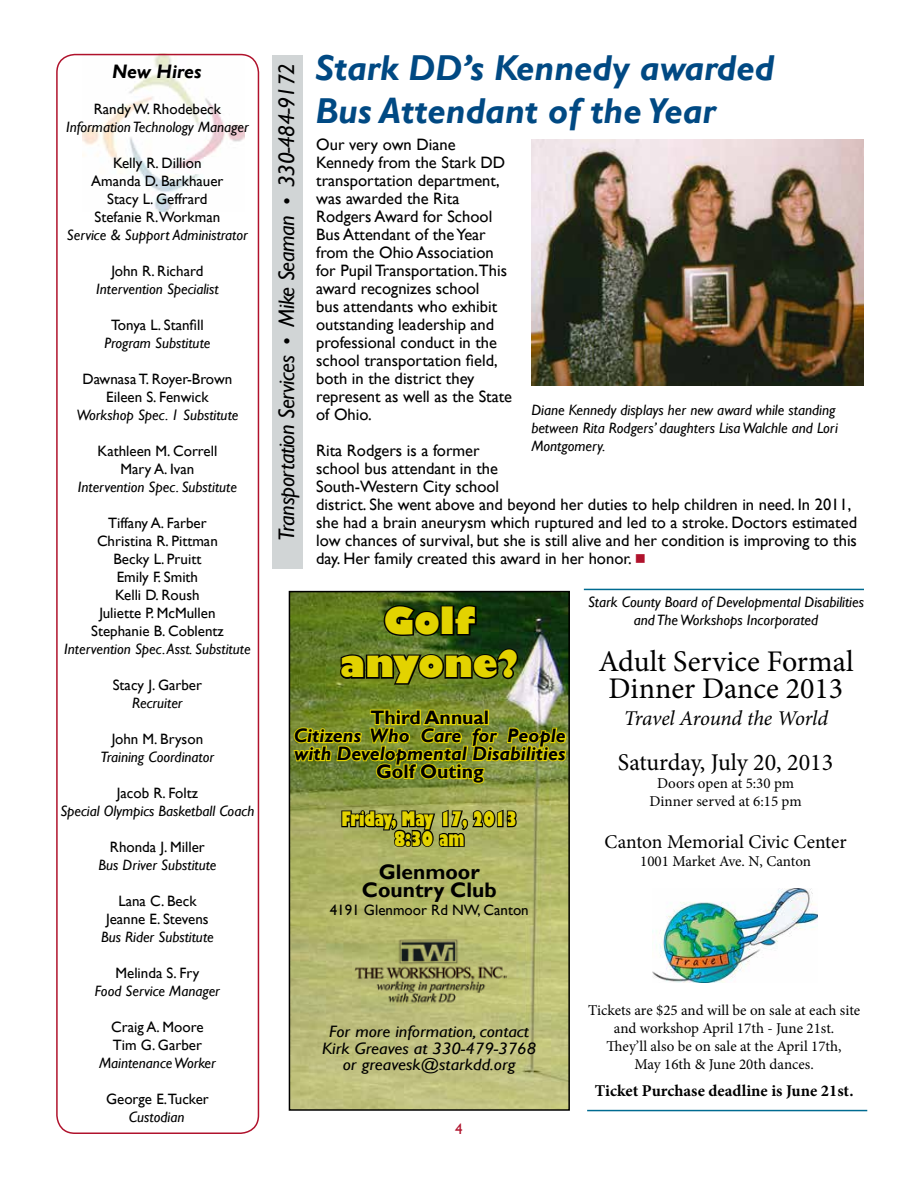
<style>
.page{position:relative;width:918px;height:1188px;background:#fff}
.page>*{position:absolute;margin:0;border:0;box-sizing:border-box;transform-origin:0 0}
.t1{font:italic 700 36px/43.2px "Gill Sans";color:#004983}
.t2{font:800 36px/43.2px "Gill Sans";color:#e3d300;text-align:center}
.t3{font:30px/27px "Minion Pro";color:#000;text-align:center}
.t4{font:24px "Minion Pro";color:#000}
.t5{font:italic 22.5px "Gill Sans";letter-spacing:-.02em;color:#000}
.t6{font:italic 21px "Minion Pro";letter-spacing:-.01em;color:#000}
.t7{font:700 21px/18px "Gill Sans";color:#000;text-align:center}
.t8{font:italic 700 19.5px/18px "Gill Sans";color:#000}
.t9{font:19.5px "Minion Pro";color:#000}
.t10{font:800 condensed 19.5px/19.5px "Gill Sans";letter-spacing:-.01em;color:#e3d300;text-align:center}
.t11{font:700 19.5px "Gill Sans";color:#000}
.t12{font:16.5px/18px "Gill Sans";color:#000}
.t13{font:italic 16.5px/16.5px "Gill Sans";color:#000;text-align:center;scale:1.1 1}
.t14{font:700 16.5px "Minion Pro";color:#000}
.t15{font:italic 15px/18px "Gill Sans";color:#000}
.t16{font:15px/18px "Gill Sans";color:#000;text-align:center}
.t17{font:15px/18px "Minion Pro";color:#000;text-align:center}
.t18{font:15px "Gill Sans";color:#b0122c}
.s1{font-size:21px}
.s2{color:#b0122c}
</style>
<div class="page">
<img style="left:82px;top:57px;width:162px;height:155px">
<img style="left:292px;top:594px;width:275px;height:514px">
<div style="left:289px;top:591px;width:281px;height:520px;border:2px solid #000"></div>
<div style="left:272px;top:55px;width:31px;height:514px;background:#d1d5d6"></div>
<div style="left:56px;top:54px;width:203px;height:1080px;border:2px solid #b0122c;border-radius:18px"></div>
<svg style="left:382px;top:604px;width:60px;height:34px;background:#223a0d"></svg>
<div style="left:441px;top:606px;width:13px;height:30px;border:3px solid #000"></div>
<svg style="left:453px;top:604px;width:25px;height:33px"></svg>
<svg style="left:338px;top:646px;width:182px;height:40px;background:#41531a"></svg>
<svg style="left:292px;top:704px;width:276px;height:81px;background:#9da427"></svg>
<svg style="left:340px;top:808px;width:178px;height:41px;background:#747843"></svg>
<img style="left:531px;top:139px;width:333px;height:246px">
<img style="left:353px;top:937px;width:153px;height:70px">
<img style="left:653px;top:888px;width:164px;height:94px">
<hr style="left:584px;top:589px;width:280px;height:1px;background:#006b91">
<hr style="left:587px;top:1110px;width:280px;height:1px;background:#006b91">
<p class="t8" style="left:112px;top:63px;width:91px">New Hires</p>
<p class="t16" style="left:94px;top:100px;width:129px">Randy W. Rhodebeck</p>
<p class="t15" style="left:66px;top:118px;width:184px">Information Technology Manager</p>
<p class="t16" style="left:91px;top:154px;width:134px">Kelly R. Dillion<br>Amanda D. Barkhauer<br>Stacy L. Geffrard<br>Stefanie R.Workman</p>
<p class="t15" style="left:67px;top:226px;width:183px">Service &amp; Support Administrator</p>
<p class="t16" style="left:111px;top:262px;width:94px">John R. Richard</p>
<p class="t15" style="left:96px;top:280px;width:124px">Intervention Specialist</p>
<p class="t16" style="left:111px;top:316px;width:94px">Tonya L. Stanfill</p>
<p class="t15" style="left:104px;top:334px;width:108px">Program Substitute</p>
<p class="t16" style="left:82px;top:370px;width:151px">Dawnasa T. Royer-Brown<br>Eileen S. Fenwick</p>
<p class="t15" style="left:76px;top:406px;width:164px">Workshop Spec. 1 Substitute</p>
<p class="t16" style="left:98px;top:442px;width:121px">Kathleen M. Correll<br>Mary A. Ivan</p>
<p class="t15" style="left:78px;top:478px;width:161px">Intervention Spec. Substitute</p>
<p class="t16" style="left:91px;top:514px;width:134px">Tiffany A. Farber<br>Christina R. Pittman<br>Becky L. Pruitt<br>Emily F. Smith<br>Kelli D. Roush<br>Juliette P. McMullen<br>Stephanie B. Coblentz</p>
<p class="t15" style="left:64px;top:640px;width:188px">Intervention Spec. Asst. Substitute</p>
<p class="t16" style="left:113px;top:676px;width:91px">Stacy J. Garber</p>
<p class="t15" style="left:132px;top:694px;width:52px">Recruiter</p>
<p class="t16" style="left:112px;top:730px;width:93px">John M. Bryson</p>
<p class="t15" style="left:101px;top:748px;width:115px">Training Coordinator</p>
<p class="t16" style="left:117px;top:784px;width:83px">Jacob R. Foltz</p>
<p class="t15" style="left:60px;top:802px;width:196px">Special Olympics Basketball Coach</p>
<p class="t16" style="left:110px;top:838px;width:96px">Rhonda J. Miller</p>
<p class="t15" style="left:98px;top:856px;width:120px">Bus Driver Substitute</p>
<p class="t16" style="left:106px;top:892px;width:104px">Lana C. Beck<br>Jeanne E. Stevens</p>
<p class="t15" style="left:101px;top:928px;width:114px">Bus Rider Substitute</p>
<p class="t16" style="left:115px;top:964px;width:86px">Melinda S. Fry</p>
<p class="t15" style="left:95px;top:982px;width:126px">Food Service Manager</p>
<p class="t16" style="left:111px;top:1018px;width:94px;text-align:left">Craig A. Moore<br>Tim G. Garber</p>
<p class="t15" style="left:99px;top:1054px;width:118px">Maintenance Worker</p>
<p class="t16" style="left:106px;top:1090px;width:104px">George E.Tucker</p>
<p class="t15" style="left:129px;top:1108px;width:57px">Custodian</p>
<h1 class="t1" style="left:315px;top:47px;width:460px">Stark DD’s Kennedy awarded<br>Bus Attendant of the Year</h1>
<h3 class="t5" style="left:273px;top:541px;width:479px;rotate:-90deg">Transportation Services <span class="s1">•</span> Mike Seaman <span class="s1">•</span> 330-484-9172</h3>
<p class="t12" style="left:316px;top:136px;width:197px">Our very own Diane<br>Kennedy from the Stark DD transportation department, was awarded the Rita<br>Rodgers Award for School<br>Bus Attendant of the Year from the Ohio Association for Pupil Transportation.This award recognizes school<br>bus attendants who exhibit outstanding leadership and professional conduct in the school transportation field, both in the district they represent as well as the State of Ohio.</p>
<p class="t12" style="left:316px;top:442px;width:542px">Rita Rodgers is a former<br>school bus attendant in the<br>South-Western City school<br>district. She went above and beyond her duties to help children in need. In 2011, she had a brain aneurysm which ruptured and led to a stroke. Doctors estimated low chances of survival, but she is still alive and her condition is improving to this day. Her family created this award in her honor. <span class="s2">■</span></p>
<p class="t15" style="left:588px;top:593px;width:278px;text-align:center">Stark County Board of Developmental Disabilities and The Workshops Incorporated</p>
<h2 class="t3" style="left:598px;top:648px;width:257px">Adult Service Formal<br>Dinner Dance 2013</h2>
<p class="t6" style="left:624px;top:704px;width:206px">Travel Around the World</p>
<h3 class="t4" style="left:618px;top:747px;width:217px">Saturday, July 20, 2013</h3>
<p class="t17" style="left:650px;top:775px;width:154px">Doors open at 5:30 pm<br>Dinner served at 6:15 pm</p>
<p class="t9" style="left:605px;top:828px;width:244px">Canton Memorial Civic Center</p>
<p class="t17" style="left:640px;top:852px;width:172px">1001 Market Ave. N, Canton</p>
<p class="t15" style="left:531px;top:401px;width:308px">Diane Kennedy displays her new award while standing between Rita Rodgers’ daughters Lisa Walchle and Lori<br>Montgomery.</p>
<h1 class="t2" style="left:340px;top:602px;width:180px">Golf anyone?</h1>
<p class="t11" style="left:370px;top:706px;width:120px">Third Annual</p>
<p class="t8" style="left:294px;top:727px;width:274px">Citizens Who Care for People with Developmental Disabilities</p>
<p class="t11" style="left:376px;top:760px;width:109px">Golf Outing</p>
<p class="t10" style="left:342px;top:810px;width:177px">Friday, May 17, 2013<br>8:30 am</p>
<p class="t7" style="left:362px;top:863px;width:136px">Glenmoor<br>Country Club</p>
<p class="t16" style="left:330px;top:901px;width:200px">4191 Glenmoor Rd NW, Canton</p>
<p class="t13" style="left:322px;top:1024px;width:196px">For more information, contact<br>Kirk Greaves at 330-479-3768 or greavesk@starkdd.org</p>
<p class="t18" style="left:455px;top:1120px;width:9px">4</p>
<p class="t17" style="left:588px;top:1001px;width:274px">Tickets are $25 and will be on sale at each site and workshop April 17th - June 21st.<br>They’ll also be on sale at the April 17th,<br>May 16th &amp; June 20th dances.</p>
<p class="t14" style="left:595px;top:1079px;width:260px">Ticket Purchase deadline is June 21st.</p>
</div>
